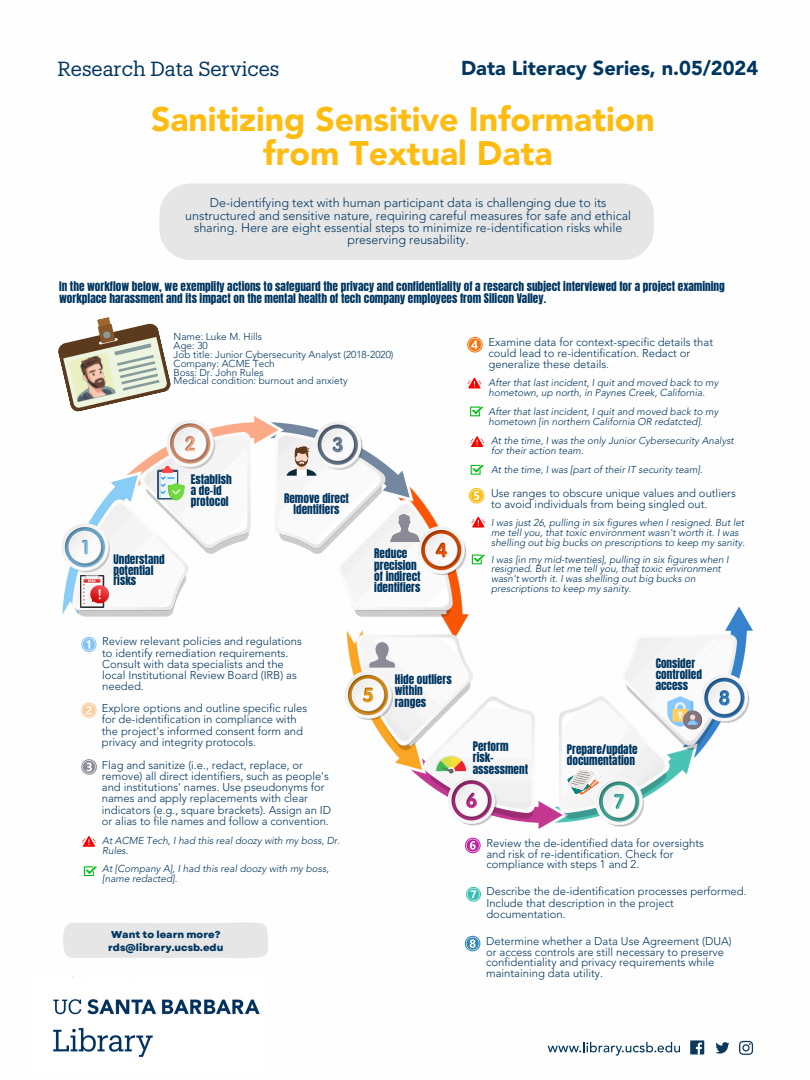
<style>
.page{position:relative;width:810px;height:1080px;background:#fff}
.page>*{position:absolute;margin:0;border:0;box-sizing:border-box;transform-origin:0 0}
.t1{font:900 33.75px/33.8px "Avenir LT Std";color:#febc11;text-align:center}
.t2{font:900 20px "Avenir LT Std";color:#003660}
.t3{font:20px "Produkt";color:#003660}
.t4{font:300 12.5px/12.2px "Avenir LT Std";color:#003660;text-align:center}
.t5{font:300 11.25px/11.2px "Avenir LT Std";color:#003660}
.t6{font:11.25px/11.2px "Anton";color:#003660}
.t7{font:italic 300 10px/9.9px "Avenir LT Std";color:#003660}
.t8{font:300 10px "Avenir LT Std";color:#003660}
.t9{font:800 10px/13.7px "Garet";color:#003660}
</style>
<div class="page">
<img style="left:62px;top:417px;width:690px;height:412px">
<svg style="left:390px;top:513px;width:30px;height:29px"></svg>
<svg style="left:369px;top:642px;width:26px;height:25px"></svg>
<svg style="left:81px;top:637px;width:16px;height:15px"></svg>
<svg style="left:81px;top:703px;width:16px;height:15px"></svg>
<svg style="left:81px;top:759px;width:16px;height:16px"></svg>
<svg style="left:467px;top:337px;width:16px;height:15px"></svg>
<svg style="left:469px;top:488px;width:15px;height:15px"></svg>
<svg style="left:465px;top:936px;width:15px;height:15px"></svg>
<svg style="left:466px;top:887px;width:15px;height:15px"></svg>
<svg style="left:286px;top:446px;width:30px;height:30px"></svg>
<div style="left:159px;top:184px;width:495px;height:76px;background:#e6e6e6"></div>
<div style="left:63px;top:922px;width:205px;height:36px;background:#e6e6e6"></div>
<svg style="left:465px;top:838px;width:16px;height:15px"></svg>
<svg style="left:82px;top:836px;width:14px;height:11px"></svg>
<svg style="left:467px;top:378px;width:14px;height:10px"></svg>
<svg style="left:470px;top:436px;width:14px;height:11px"></svg>
<svg style="left:471px;top:517px;width:14px;height:10px"></svg>
<img style="left:81px;top:575px;width:27px;height:32px">
<div style="left:157px;top:470px;width:21px;height:30px;background:#2f5274;border-radius:2px"></div>
<svg style="left:159px;top:466px;width:26px;height:35px"></svg>
<svg style="left:435px;top:755px;width:32px;height:19px"></svg>
<svg style="left:667px;top:696px;width:35px;height:34px"></svg>
<svg style="left:566px;top:768px;width:36px;height:28px"></svg>
<svg style="left:58px;top:317px;width:113px;height:95px"></svg>
<img style="left:69px;top:353px;width:50px;height:49px">
<svg style="left:84px;top:866px;width:13px;height:10px"></svg>
<svg style="left:471px;top:465px;width:13px;height:10px"></svg>
<svg style="left:472px;top:555px;width:13px;height:9px"></svg>
<svg style="left:470px;top:407px;width:13px;height:9px"></svg>
<img style="left:53px;top:999px;width:207px;height:58px">
<svg style="left:690px;top:1040px;width:14px;height:14px"></svg>
<svg style="left:715px;top:1042px;width:14px;height:12px"></svg>
<svg style="left:739px;top:1041px;width:14px;height:14px"></svg>
<svg style="left:548px;top:1042px;width:132px;height:14px"></svg>
<p class="t3" style="left:58px;top:60px;width:223px">Research Data Services</p>
<p class="t2" style="left:461px;top:60px;width:299px">Data Literacy Series, n.05/2024</p>
<p class="t1" style="left:151px;top:106px;width:505px">Sanitizing Sensitive Information from Textual Data</p>
<p class="t4" style="left:185px;top:198px;width:448px">De-identifying text with human participant data is challenging due to its unstructured and sensitive nature, requiring careful measures for safe and ethical sharing. Here are eight essential steps to minimize re-identification risks while preserving reusability.</p>
<p class="t6" style="left:59px;top:280px;width:667px;line-height:12.6px">In the workflow below, we exemplify actions to safeguard the privacy and confidentiality of a research subject interviewed for a project examining workplace harassment and its impact on the mental health of tech company employees from Silicon Valley.</p>
<p class="t8" style="left:174px;top:332px;width:90px">Name: Luke M. Hills</p>
<h5 class="t8" style="left:174px;top:341px;width:36px">Age: 30</h5>
<p class="t8" style="left:174px;top:350px;width:221px">Job title: Junior Cybersecurity Analyst (2018-2020)</p>
<p class="t8" style="left:174px;top:359px;width:103px">Company: ACME Tech</p>
<p class="t8" style="left:174px;top:368px;width:92px">Boss: Dr. John Rules</p>
<p class="t8" style="left:174px;top:377px;width:176px">Medical condition: burnout and anxiety</p>
<p class="t6" style="left:113px;top:554px;width:53px;line-height:10.8px">Understand potential risks</p>
<p class="t6" style="left:191px;top:474px;width:43px;line-height:10.8px">Establish a de-id protocol</p>
<p class="t6" style="left:284px;top:493px;width:66px;line-height:10.8px;text-align:center">Remove direct<br>Identifiers</p>
<p class="t5" style="left:102px;top:637px;width:201px">Review relevant policies and regulations to identify remediation requirements.<br>Consult with data specialists and the local Institutional Review Board (IRB) as needed.</p>
<h5 class="t5" style="left:102px;top:704px;width:207px">Explore options and outline specific rules for de-identification in compliance with the project's informed consent form and privacy and integrity protocols.</h5>
<p class="t5" style="left:102px;top:760px;width:231px">Flag and sanitize (i.e., redact, replace, or remove) all direct identifiers, such as people's and institutions' names. Use pseudonyms for names and apply replacements with clear indicators (e.g., square brackets). Assign an ID or alias to file names and follow a convention.</p>
<h5 class="t7" style="left:102px;top:836px;width:240px">At ACME Tech, I had this real doozy with my boss, Dr.<br>Rules.</h5>
<p class="t7" style="left:102px;top:865px;width:228px">At [Company A], I had this real doozy with my boss, [name redacted].</p>
<p class="t6" style="left:374px;top:548px;width:48px">Reduce precision of indirect identifiers</p>
<p class="t6" style="left:395px;top:674px;width:58px">Hide outliers within ranges</p>
<h5 class="t5" style="left:489px;top:337px;width:226px">Examine data for context-specific details that could lead to re-identification. Redact or generalize these details.</h5>
<h5 class="t7" style="left:489px;top:378px;width:231px">After that last incident, I quit and moved back to my hometown, up north, in Paynes Creek, California.</h5>
<p class="t7" style="left:489px;top:408px;width:231px">After that last incident, I quit and moved back to my hometown [in northern California OR redatcted].</p>
<h5 class="t7" style="left:491px;top:436px;width:244px">At the time, I was the only Junior Cybersecurity Analyst for their action team.</h5>
<p class="t7" style="left:491px;top:466px;width:213px">At the time, I was [part of their IT security team].</p>
<p class="t5" style="left:491px;top:489px;width:246px;line-height:10.8px">Use ranges to obscure unique values and outliers to avoid individuals from being singled out.</p>
<p class="t7" style="left:491px;top:518px;width:255px">I was just 26, pulling in six figures when I resigned. But let me tell you, that toxic environment wasn't worth it. I was shelling out big bucks on prescriptions to keep my sanity.</p>
<p class="t7" style="left:491px;top:555px;width:239px">I was [in my mid-twenties], pulling in six figures when I resigned. But let me tell you, that toxic environment wasn't worth it. I was shelling out big bucks on prescriptions to keep my sanity.</p>
<p class="t6" style="left:473px;top:741px;width:57px">Perform risk&shy;assessment</p>
<p class="t6" style="left:656px;top:658px;width:48px">Consider controlled access</p>
<p class="t6" style="left:567px;top:744px;width:72px">Prepare/update documentation</p>
<p class="t5" style="left:486px;top:838px;width:219px;line-height:10.8px">Review the de-identified data for oversights and risk of re-identification. Check for compliance with steps 1 and 2.</p>
<h4 class="t5" style="left:486px;top:887px;width:262px">Describe the de-identification processes performed.<br>Include that description in the project documentation.</h4>
<p class="t9" style="left:108px;top:927px;width:117px">Want to learn more? rds@library.ucsb.edu</p>
<p class="t5" style="left:486px;top:937px;width:247px;line-height:10.8px">Determine whether a Data Use Agreement (DUA) or access controls are still necessary to preserve confidentiality and privacy requirements while maintaining data utility.</p>
</div>
